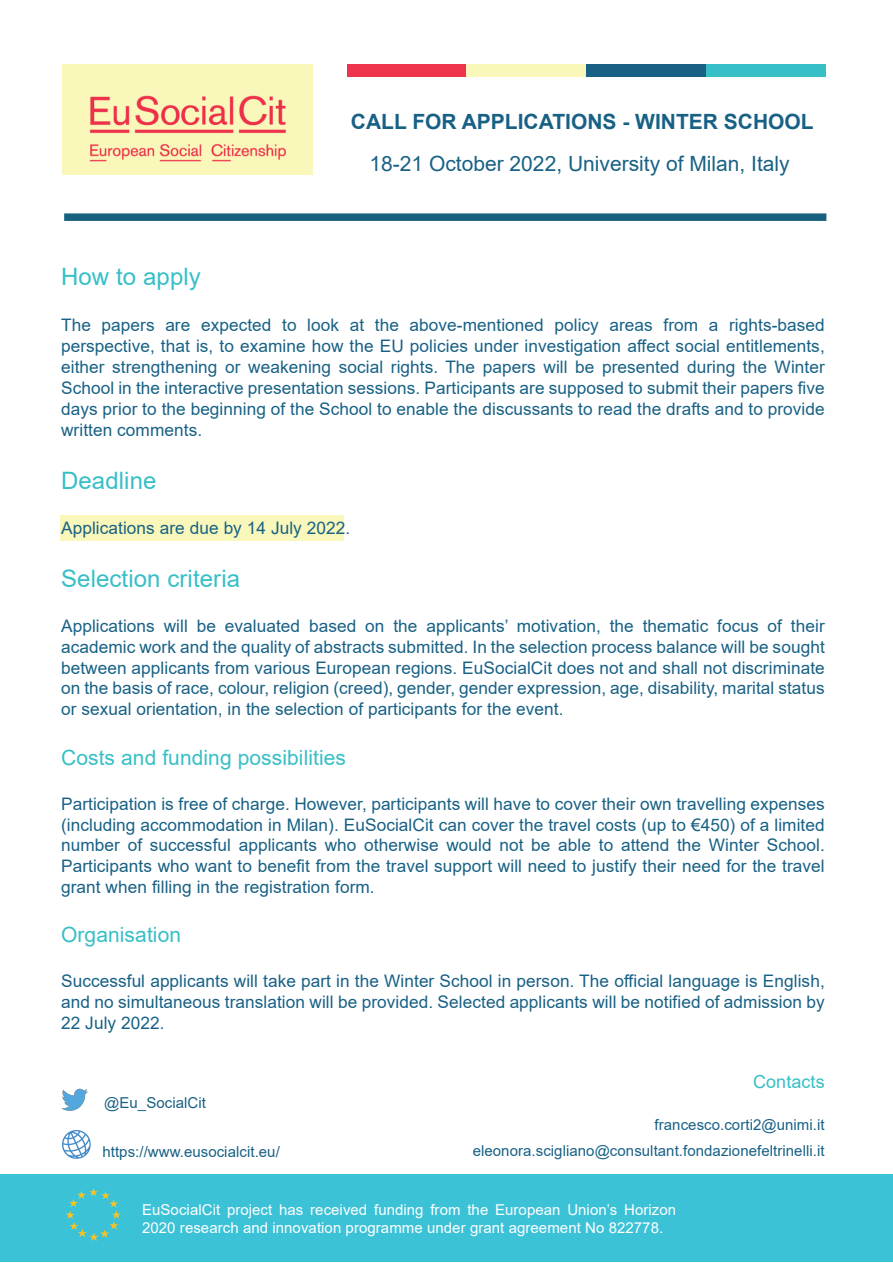
<style>
.page{position:relative;width:893px;height:1263px;background:#fff}
.page>*{position:absolute;margin:0;border:0;box-sizing:border-box;transform-origin:0 0}
.t1{font:24px "Arial";letter-spacing:.005em;color:#37bfc7}
.t2{font:21px "Arial";letter-spacing:.005em;color:#37bfc7}
.t3{font:21px "Arial";color:#186185}
.t4{font:700 21px "Arial";color:#186185}
.t5{font:18px "Arial";letter-spacing:.005em;color:#37bfc7}
.t6{font:17.25px/20.7px "Arial";letter-spacing:.005em;color:#186185;text-align:justify}
.t7{font:15px/18px "Arial";letter-spacing:.005em;color:#fff}
.t8{font:15px/25.7px "Arial";letter-spacing:.005em;color:#186185;text-align:right}
</style>
<div class="page">
<div style="left:60px;top:515px;width:284px;height:26px;background:#f9f7b9"></div>
<img style="left:61px;top:1088px;width:27px;height:23px">
<img style="left:63px;top:1130px;width:27px;height:28px">
<div style="left:64px;top:213px;width:762px;height:8px;background:#17607e"></div>
<div style="left:0;top:1174px;width:893px;height:88px;background:#3cc2d7"></div>
<img style="left:66px;top:1188px;width:55px;height:53px">
<img style="left:63px;top:65px;width:249px;height:110px">
<div style="left:347px;top:64px;width:119px;height:13px;background:#ee334c"></div>
<div style="left:466px;top:64px;width:120px;height:13px;background:#f9f7b9"></div>
<div style="left:586px;top:64px;width:119px;height:13px;background:#186185"></div>
<div style="left:706px;top:64px;width:119px;height:13px;background:#37bfc7"></div>
<p class="t4" style="left:351px;top:107px;width:464px">CALL FOR APPLICATIONS - WINTER SCHOOL</p>
<p class="t3" style="left:370px;top:149px;width:422px">18-21 October 2022, University of Milan, Italy</p>
<h1 class="t1" style="left:61px;top:260px;width:141px">How to apply</h1>
<p class="t6" style="left:61px;top:314px;width:765px">The papers are expected to look at the above-mentioned policy areas from a rights-based perspective, that is, to examine how the EU policies under investigation affect social entitlements, either strengthening or weakening social rights. The papers will be presented during the Winter School in the interactive presentation sessions. Participants are supposed to submit their papers five days prior to the beginning of the School to enable the discussants to read the drafts and to provide written comments.</p>
<h1 class="t1" style="left:61px;top:464px;width:97px">Deadline</h1>
<p class="t6" style="left:61px;top:517px;width:291px">Applications are due by 14 July 2022.</p>
<h1 class="t1" style="left:61px;top:562px;width:181px">Selection criteria</h1>
<p class="t6" style="left:61px;top:616px;width:765px">Applications will be evaluated based on the applicants’ motivation, the thematic focus of their academic work and the quality of abstracts submitted. In the selection process balance will be sought between applicants from various European regions. EuSocialCit does not and shall not discriminate on the basis of race, colour, religion (creed), gender, gender expression, age, disability, marital status or sexual orientation, in the selection of participants for the event.</p>
<p class="t2" style="left:61px;top:743px;width:286px">Costs and funding possibilities</p>
<p class="t6" style="left:61px;top:793px;width:765px">Participation is free of charge. However, participants will have to cover their own travelling expenses (including accommodation in Milan). EuSocialCit can cover the travel costs (up to €450) of a limited number of successful applicants who otherwise would not be able to attend the Winter School.<br>Participants who want to benefit from the travel support will need to justify their need for the travel grant when filling in the registration form.</p>
<p class="t2" style="left:61px;top:920px;width:121px">Organisation</p>
<p class="t6" style="left:61px;top:971px;width:765px">Successful applicants will take part in the Winter School in person. The official language is English, and no simultaneous translation will be provided. Selected applicants will be notified of admission by 22 July 2022.</p>
<p class="t8" style="left:104px;top:1089px;width:103px">@Eu_SocialCit</p>
<p class="t8" style="left:102px;top:1139px;width:179px">https://www.eusocialcit.eu/</p>
<p class="t5" style="left:753px;top:1069px;width:73px">Contacts</p>
<p class="t8" style="left:473px;top:1112px;width:353px">francesco.corti2@unimi.it eleonora.scigliano@consultant.fondazionefeltrinelli.it</p>
<p class="t7" style="left:142px;top:1200px;width:536px">EuSocialCit project has received funding from the European Union’s Horizon<br>2020 research and innovation programme under grant agreement No 822778.</p>
</div>
